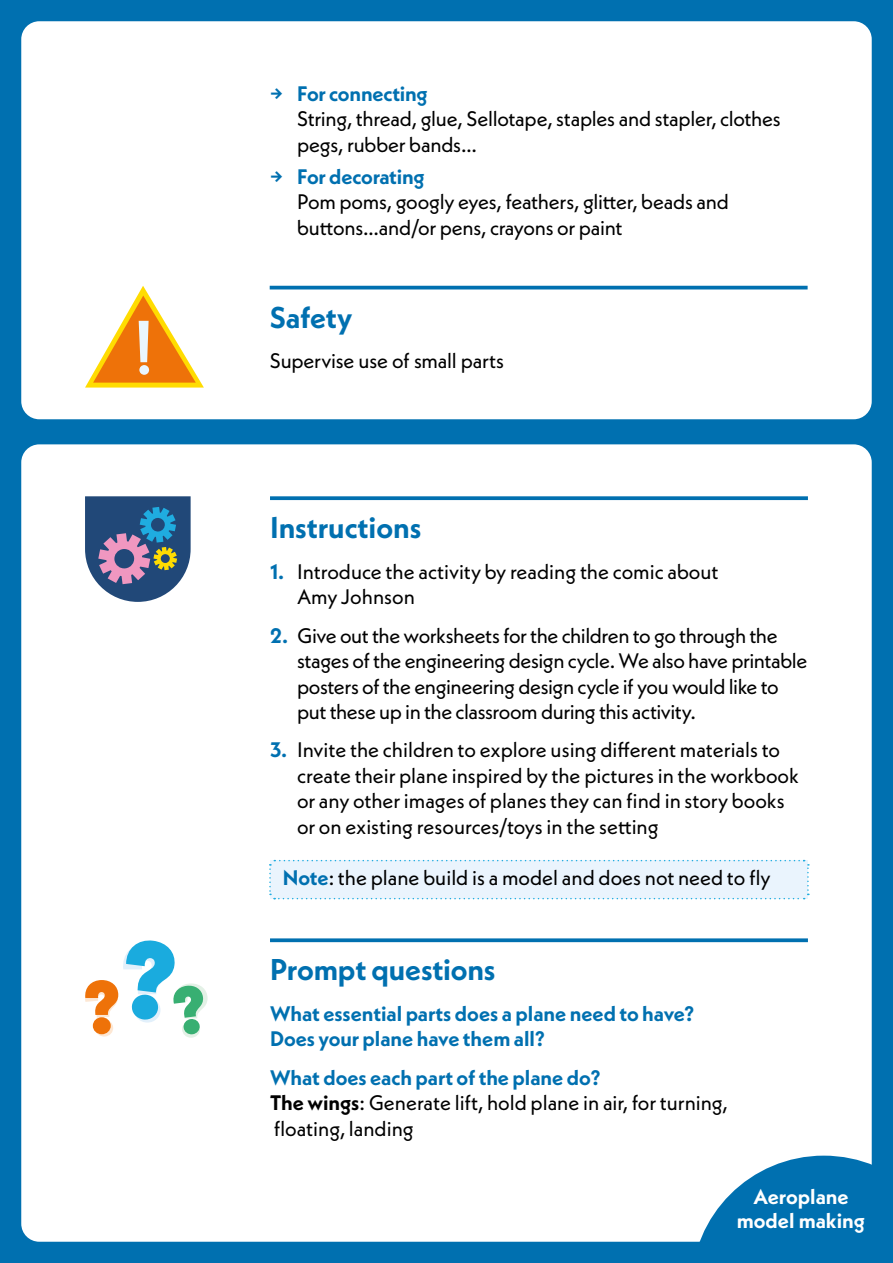
<style>
.page{position:relative;width:893px;height:1263px;background:#0070b0}
.page>*{position:absolute;margin:0;border:0;box-sizing:border-box;transform-origin:0 0}
.t1{font:700 30px "Neue Kabel";letter-spacing:-.005em;color:#0070b0}
.t2{font:21px/25.5px "Neue Kabel";letter-spacing:-.01em;color:#000}
.t3{font:700 21px/25.5px "Neue Kabel";color:#0070b0}
.t4{font:700 21px/24px "Neue Kabel";color:#fff;text-align:center}
.s1{font-weight:700;color:#0070b0}
.s2{font-weight:700}
</style>
<div class="page">
<div style="left:21px;top:444px;width:851px;height:798px;background:#fff;border-radius:18px"></div>
<div style="left:21px;top:21px;width:851px;height:398px;background:#fff;border-radius:18px"></div>
<svg style="left:270px;top:496px;width:538px;height:4px;background:#147bb6"></svg>
<svg style="left:269px;top:859px;width:540px;height:41px;background:#e6f3fc"></svg>
<svg style="left:270px;top:938px;width:538px;height:4px;background:#1a7eb8"></svg>
<svg style="left:85px;top:286px;width:119px;height:102px"></svg>
<div style="left:139px;top:365px;width:10px;height:10px;background:#eaf6fe;border-radius:50%"></div>
<hr style="left:270px;top:286px;width:538px;height:3px;background:#0070b0">
<svg style="left:691px;top:1155px;width:181px;height:87px"></svg>
<svg style="left:85px;top:496px;width:106px;height:106px;background:#5a7093"></svg>
<svg style="left:85px;top:940px;width:123px;height:98px"></svg>
<p class="t3" style="left:270px;top:80px;width:159px">→ For connecting</p>
<p class="t2" style="left:297px;top:106px;width:485px">String, thread, glue, Sellotape, staples and stapler, clothes pegs, rubber bands…</p>
<p class="t3" style="left:270px;top:163px;width:156px">→ For decorating</p>
<p class="t2" style="left:297px;top:189px;width:433px">Pom poms, googly eyes, feathers, glitter, beads and buttons…and/or pens, crayons or paint</p>
<h1 class="t1" style="left:270px;top:298px;width:84px">Safety</h1>
<p class="t2" style="left:270px;top:348px;width:236px">Supervise use of small parts</p>
<h1 class="t1" style="left:270px;top:509px;width:153px">Instructions</h1>
<p class="t2" style="left:297px;top:558px;width:423px;text-indent:-27px"><span class="s1">1.</span> Introduce the activity by reading the comic about<br>Amy Johnson</p>
<p class="t2" style="left:297px;top:622px;width:512px;text-indent:-27px"><span class="s1">2.</span> Give out the worksheets for the children to go through the stages of the engineering design cycle. We also have printable posters of the engineering design cycle if you would like to put these up in the classroom during this activity.</p>
<p class="t2" style="left:297px;top:737px;width:504px;text-indent:-27px"><span class="s1">3.</span> Invite the children to explore using different materials to create their plane inspired by the pictures in the workbook or any other images of planes they can find in story books or on existing resources/toys in the setting</p>
<p class="t2" style="left:283px;top:864px;width:489px"><span class="s1">Note</span>: the plane build is a model and does not need to fly</p>
<h1 class="t1" style="left:270px;top:951px;width:227px">Prompt questions</h1>
<p class="t3" style="left:270px;top:1000px;width:426px">What essential parts does a plane need to have?<br>Does your plane have them all?</p>
<p class="t2" style="left:270px;top:1064px;width:459px"><span class="s1">What does each part of the plane do?<br></span><span class="s2">The wings</span>: Generate lift, hold plane in air, for turning, floating, landing</p>
<p class="t4" style="left:737px;top:1185px;width:130px">Aeroplane model making</p>
</div>
